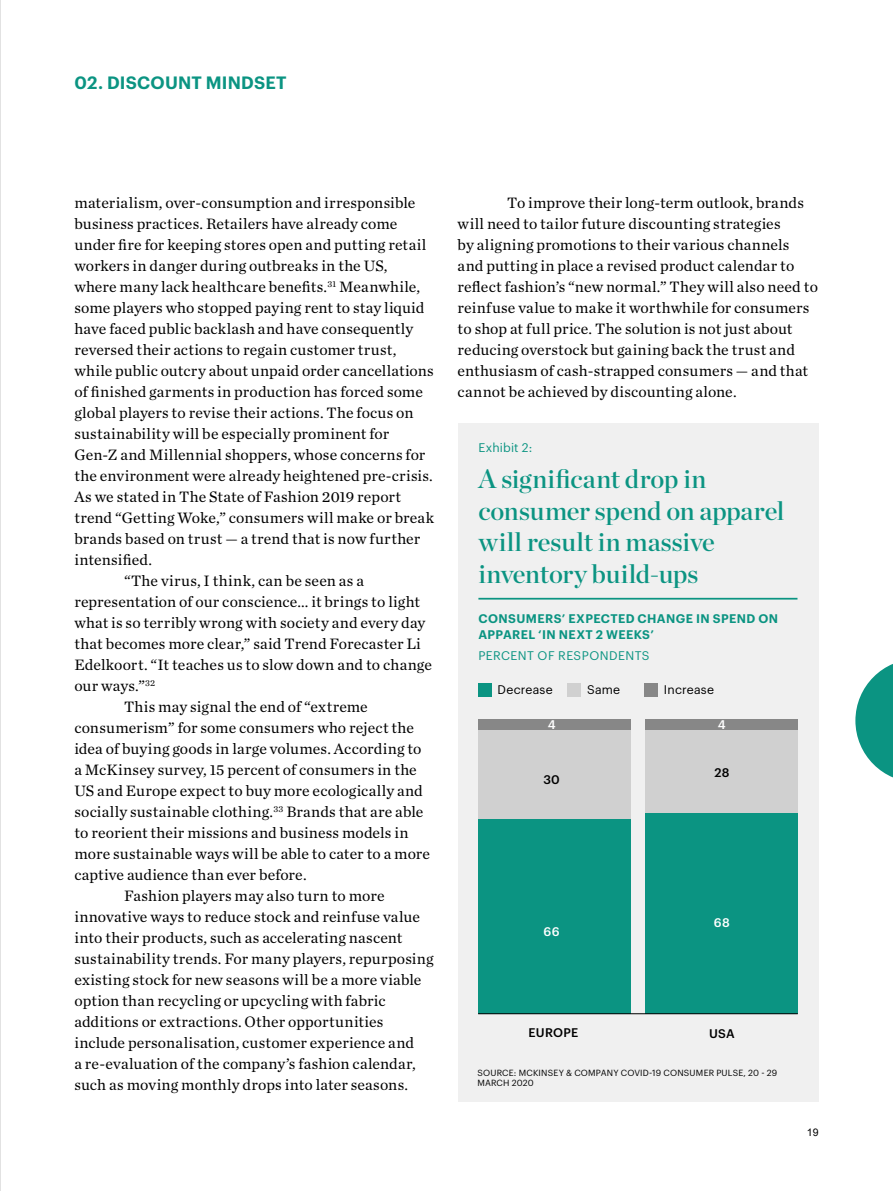
<style>
.page{position:relative;width:893px;height:1191px;background:#fff}
.page>*{position:absolute;margin:0;border:0;box-sizing:border-box;transform-origin:0 0}
.t1{font:26.25px/31.5px "Chronicle Display Semi";letter-spacing:-.005em;color:#0b9482}
.t2{font:600 17.5px "Graphik";letter-spacing:.01em;color:#0b9482}
.t3{font:15.75px/21px "Chronicle Text G1";letter-spacing:.01em;color:#000}
.t4{font:600 12.25px/15.8px "Graphik";letter-spacing:.03em;color:#0b9482}
.t5{font:12.25px "Graphik";letter-spacing:.03em;color:#0b9482}
.t6{font:12.25px "Graphik";letter-spacing:.02em;color:#000}
.t7{font:500 12.25px "Graphik";letter-spacing:.02em;color:#000}
.t8{font:12.25px "Graphik";letter-spacing:.01em;color:#0b9482}
.t9{font:500 12.25px "Graphik";color:#fff}
.t10{font:10.5px "Arial";color:#000}
.t11{font:8.75px/10.5px "Graphik";letter-spacing:.02em;color:#000}
</style>
<div class="page">
<div style="left:458px;top:423px;width:361px;height:678px;background:#f0f0f0"></div>
<hr style="left:478px;top:598px;width:319px;height:1px;background:#0b9482">
<div style="left:478px;top:719px;width:153px;height:11px;background:#878787"></div>
<div style="left:645px;top:719px;width:152px;height:11px;background:#878787"></div>
<div style="left:478px;top:730px;width:153px;height:89px;background:#d0d0d0"></div>
<div style="left:645px;top:730px;width:152px;height:83px;background:#d0d0d0"></div>
<div style="left:478px;top:819px;width:153px;height:194px;background:#0b9482"></div>
<div style="left:645px;top:813px;width:152px;height:200px;background:#0b9482"></div>
<hr style="left:478px;top:1013px;width:320px;height:1px;background:#000">
<div style="left:478px;top:683px;width:14px;height:14px;background:#0b9482"></div>
<div style="left:567px;top:683px;width:14px;height:14px;background:#d0d0d0"></div>
<div style="left:644px;top:683px;width:14px;height:14px;background:#878787"></div>
<svg style="left:855px;top:664px;width:38px;height:114px"></svg>
<hr style="left:0;top:0;width:1px;height:1191px;background:#c6c6c6">
<p class="t2" style="left:74px;top:69px;width:214px">02. DISCOUNT MINDSET</p>
<p class="t3" style="left:74px;top:191px;width:343px">materialism, over-consumption and irresponsible</p>
<p class="t3" style="left:74px;top:212px;width:324px">business practices. Retailers have already come</p>
<p class="t3" style="left:74px;top:233px;width:353px">under fire for keeping stores open and putting retail</p>
<p class="t3" style="left:74px;top:254px;width:315px">workers in danger during outbreaks in the US,</p>
<p class="t3" style="left:74px;top:275px;width:347px">where many lack healthcare benefits.<sup>31</sup> Meanwhile,</p>
<p class="t3" style="left:74px;top:296px;width:352px">some players who stopped paying rent to stay liquid</p>
<p class="t3" style="left:74px;top:317px;width:340px">have faced public backlash and have consequently</p>
<p class="t3" style="left:74px;top:338px;width:323px">reversed their actions to regain customer trust,</p>
<p class="t3" style="left:74px;top:359px;width:361px">while public outcry about unpaid order cancellations</p>
<p class="t3" style="left:74px;top:380px;width:350px">of finished garments in production has forced some</p>
<p class="t3" style="left:74px;top:401px;width:341px">global players to revise their actions. The focus on</p>
<p class="t3" style="left:74px;top:422px;width:316px">sustainability will be especially prominent for</p>
<p class="t3" style="left:74px;top:443px;width:352px">Gen-Z and Millennial shoppers, whose concerns for</p>
<p class="t3" style="left:74px;top:464px;width:360px">the environment were already heightened pre-crisis.</p>
<p class="t3" style="left:74px;top:485px;width:328px">As we stated in The State of Fashion 2019 report</p>
<p class="t3" style="left:74px;top:506px;width:361px">trend “Getting Woke,” consumers will make or break</p>
<p class="t3" style="left:74px;top:527px;width:347px">brands based on trust — a trend that is now further</p>
<p class="t3" style="left:74px;top:548px;width:79px">intensified.</p>
<p class="t3" style="left:124px;top:569px;width:241px">“The virus, I think, can be seen as a</p>
<p class="t3" style="left:74px;top:590px;width:347px">representation of our conscience... it brings to light</p>
<p class="t3" style="left:74px;top:611px;width:352px">what is so terribly wrong with society and every day</p>
<p class="t3" style="left:74px;top:632px;width:348px">that becomes more clear,” said Trend Forecaster Li</p>
<p class="t3" style="left:74px;top:653px;width:359px">Edelkoort. “It teaches us to slow down and to change</p>
<p class="t3" style="left:74px;top:674px;width:82px">our ways.”<sup>32</sup></p>
<p class="t3" style="left:124px;top:695px;width:245px">This may signal the end of “extreme</p>
<p class="t3" style="left:74px;top:716px;width:341px">consumerism” for some consumers who reject the</p>
<p class="t3" style="left:74px;top:737px;width:349px">idea of buying goods in large volumes. According to</p>
<p class="t3" style="left:74px;top:758px;width:344px">a McKinsey survey, 15 percent of consumers in the</p>
<p class="t3" style="left:74px;top:779px;width:350px">US and Europe expect to buy more ecologically and</p>
<p class="t3" style="left:74px;top:800px;width:351px">socially sustainable clothing.<sup>33</sup> Brands that are able</p>
<p class="t3" style="left:74px;top:821px;width:336px">to reorient their missions and business models in</p>
<p class="t3" style="left:74px;top:842px;width:357px">more sustainable ways will be able to cater to a more</p>
<p class="t3" style="left:74px;top:863px;width:234px">captive audience than ever before.</p>
<p class="t3" style="left:124px;top:884px;width:262px">Fashion players may also turn to more</p>
<p class="t3" style="left:74px;top:905px;width:347px">innovative ways to reduce stock and reinfuse value</p>
<p class="t3" style="left:74px;top:926px;width:330px">into their products, such as accelerating nascent</p>
<p class="t3" style="left:74px;top:947px;width:361px">sustainability trends. For many players, repurposing</p>
<p class="t3" style="left:74px;top:968px;width:349px">existing stock for new seasons will be a more viable</p>
<p class="t3" style="left:74px;top:989px;width:313px">option than recycling or upcycling with fabric</p>
<p class="t3" style="left:74px;top:1010px;width:310px">additions or extractions. Other opportunities</p>
<p class="t3" style="left:74px;top:1031px;width:341px">include personalisation, customer experience and</p>
<p class="t3" style="left:74px;top:1052px;width:343px">a re-evaluation of the company’s fashion calendar,</p>
<p class="t3" style="left:74px;top:1073px;width:335px">such as moving monthly drops into later seasons.</p>
<p class="t3" style="left:458px;top:191px;width:362px;text-indent:50px">To improve their long-term outlook, brands will need to tailor future discounting strategies<br>by aligning promotions to their various channels and putting in place a revised product calendar to reflect fashion’s “new normal.” They will also need to reinfuse value to make it worthwhile for consumers to shop at full price. The solution is not just about reducing overstock but gaining back the trust and enthusiasm of cash-strapped consumers — and that cannot be achieved by discounting alone.</p>
<p class="t8" style="left:478px;top:438px;width:55px">Exhibit 2:</p>
<h1 class="t1" style="left:478px;top:461px;width:308px">A significant drop in consumer spend on apparel will result in massive inventory build-ups</h1>
<p class="t4" style="left:478px;top:610px;width:301px">CONSUMERS’ EXPECTED CHANGE IN SPEND ON<br>APPAREL ‘IN NEXT 2 WEEKS’</p>
<p class="t5" style="left:478px;top:646px;width:173px">PERCENT OF RESPONDENTS</p>
<p class="t6" style="left:498px;top:680px;width:57px">Decrease</p>
<p class="t6" style="left:587px;top:680px;width:35px">Same</p>
<p class="t6" style="left:664px;top:680px;width:52px">Increase</p>
<p class="t9" style="left:548px;top:715px;width:9px">4</p>
<p class="t7" style="left:543px;top:770px;width:18px">30</p>
<p class="t9" style="left:544px;top:921px;width:18px">66</p>
<p class="t9" style="left:718px;top:715px;width:9px">4</p>
<p class="t7" style="left:714px;top:763px;width:17px">28</p>
<p class="t9" style="left:714px;top:913px;width:17px">68</p>
<p class="t7" style="left:529px;top:1023px;width:51px">EUROPE</p>
<p class="t7" style="left:709px;top:1023px;width:27px">USA</p>
<p class="t11" style="left:477px;top:1066px;width:301px">SOURCE: MCKINSEY &amp; COMPANY COVID-19 CONSUMER PULSE, 20 - 29<br>MARCH 2020</p>
<p class="t10" style="left:807px;top:1125px;width:13px">19</p>
</div>
